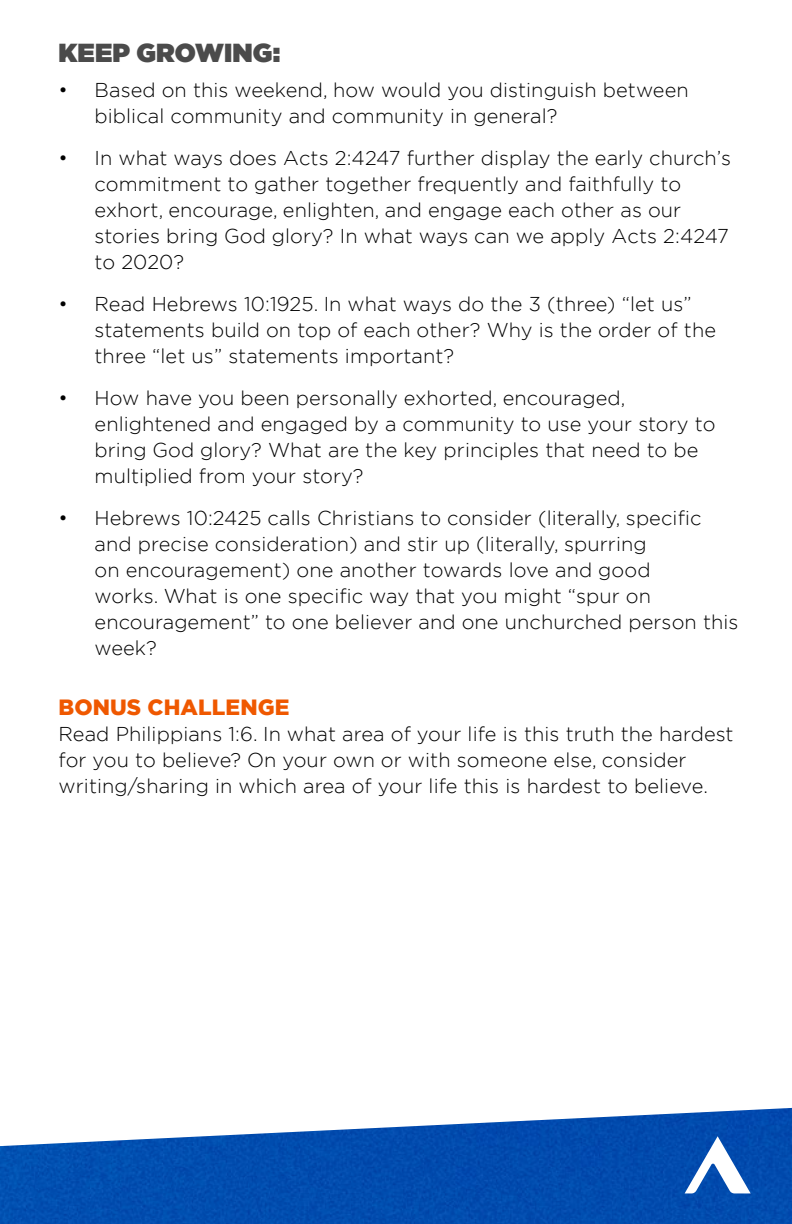
<style>
.page{position:relative;width:792px;height:1224px;background:#fff}
.page>*{position:absolute;margin:0;border:0;box-sizing:border-box;transform-origin:0 0}
.t1{font:900 26px "Gotham";letter-spacing:.005em;color:#4b4b4b}
.t2{font:900 22px "Gotham";letter-spacing:.005em;color:#ef5800}
.t3{font:300 20px/26px "Gotham";letter-spacing:.005em;color:#000}
</style>
<div class="page">
<img style="left:0;top:1108px;width:792px;height:116px">
<svg style="left:685px;top:1136px;width:66px;height:57px"></svg>
<h1 class="t1" style="left:59px;top:35px;width:223px">KEEP GROWING:</h1>
<p class="t3" style="left:95px;top:77px;width:596px;text-indent:-36px">• Based on this weekend, how would you distinguish between biblical community and community in general?</p>
<p class="t3" style="left:95px;top:145px;width:638px;text-indent:-36px">• In what ways does Acts 2:4247 further display the early church’s commitment to gather together frequently and faithfully to exhort, encourage, enlighten, and engage each other as our stories bring God glory? In what ways can we apply Acts 2:4247 to 2020?</p>
<p class="t3" style="left:95px;top:291px;width:623px;text-indent:-36px">• Read Hebrews 10:1925. In what ways do the 3 (three) “let us” statements build on top of each other? Why is the order of the three “let us” statements important?</p>
<p class="t3" style="left:95px;top:385px;width:622px;text-indent:-36px">• How have you been personally exhorted, encouraged, enlightened and engaged by a community to use your story to bring God glory? What are the key principles that need to be multiplied from your story?</p>
<p class="t3" style="left:95px;top:505px;width:645px;text-indent:-36px">• Hebrews 10:2425 calls Christians to consider (literally, specific and precise consideration) and stir up (literally, spurring<br>on encouragement) one another towards love and good<br>works. What is one specific way that you might “spur on encouragement” to one believer and one unchurched person this week?</p>
<p class="t2" style="left:59px;top:693px;width:232px">BONUS CHALLENGE</p>
<p class="t3" style="left:59px;top:721px;width:677px">Read Philippians 1:6. In what area of your life is this truth the hardest for you to believe? On your own or with someone else, consider writing/sharing in which area of your life this is hardest to believe.</p>
</div>
